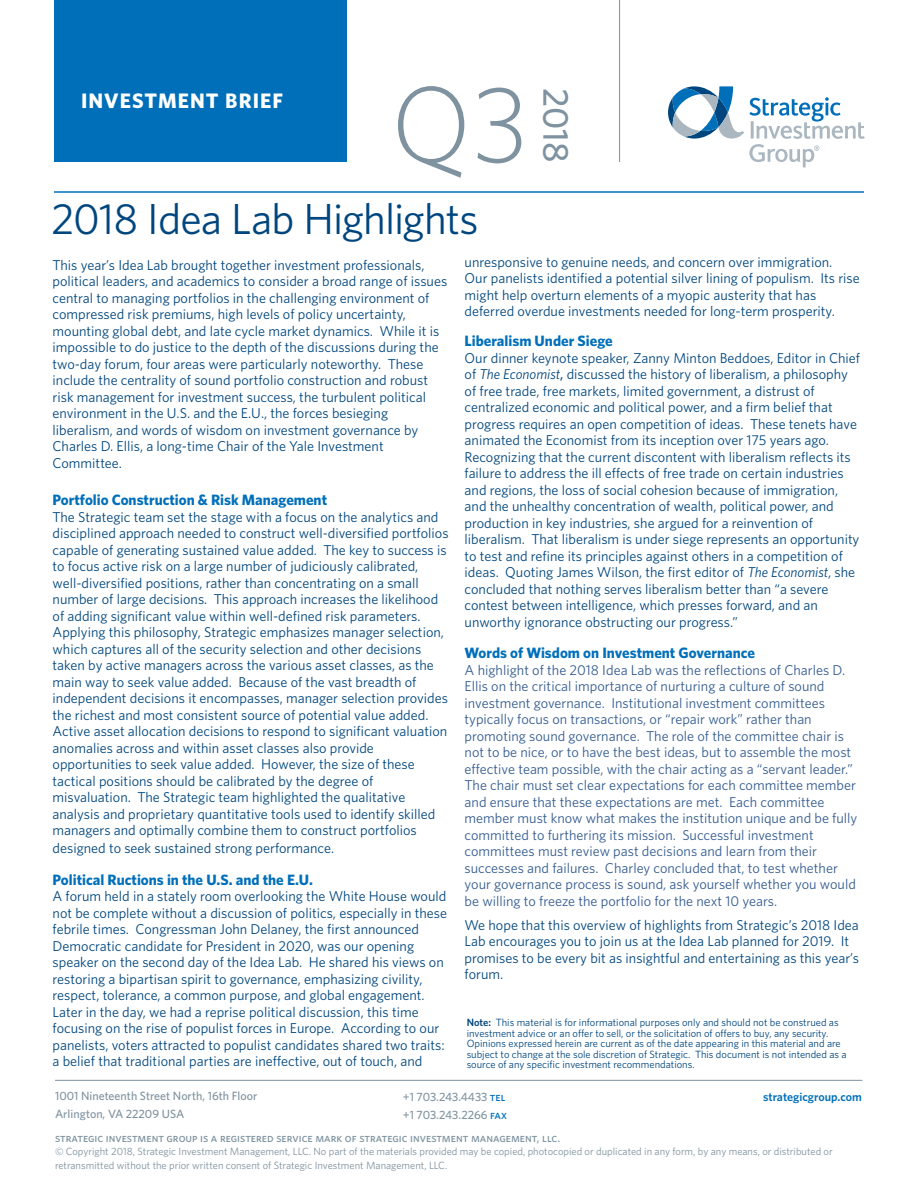
<style>
.page{position:relative;width:918px;height:1188px;background:#fff}
.page>*{position:absolute;margin:0;border:0;box-sizing:border-box;transform-origin:0 0}
.t1{font:300 108px "Whitney";color:#7e929f}
.t2{font:43.5px "Whitney";letter-spacing:-.02em;color:#00467e}
.t3{font:500 36px "Whitney";color:#7e929f}
.t4{font:700 21px "Whitney";letter-spacing:.05em;color:#fff}
.t5{font:700 15px "Whitney";color:#006fba}
.t6{font:14.25px/16.5px "Whitney";color:#00467e}
.t7{font:14.25px/16.5px "Whitney";color:#345c90}
.t8{font:500 12px/18px "Whitney";color:#7e929f}
.t9{font:600 12px "Whitney";color:#006fba}
.t10{font:10.5px/10.5px "Whitney";color:#00467e}
.t11{font:10.5px/13.5px "Whitney";color:#7e929f}
.s1{font-style:italic}
.s2{font-weight:500}
.s3{font-weight:600}
.s4{color:#006fba}
</style>
<div class="page">
<hr style="left:55px;top:1080px;width:807px;height:1px;background:#7e929f">
<div style="left:54px;top:0;width:292px;height:162px;background:#006fba"></div>
<svg style="left:668px;top:86px;width:197px;height:81px"></svg>
<hr style="left:619px;top:0;width:1px;height:162px;background:#7e929f">
<hr style="left:54px;top:191px;width:810px;height:2px;background:#006fba">
<h3 class="t4" style="left:81px;top:87px;width:204px">INVESTMENT BRIEF</h3>
<h1 class="t1" style="left:391px;top:52px;width:140px">Q3</h1>
<h3 class="t3" style="left:580px;top:88px;width:76px;rotate:90deg">2018</h3>
<h2 class="t2" style="left:51px;top:190px;width:429px">2018 Idea Lab Highlights</h2>
<p class="t6" style="left:53px;top:256px;width:396px">This year’s Idea Lab brought together investment professionals, political leaders, and academics to consider a broad range of issues central to managing portfolios in the challenging environment of compressed risk premiums, high levels of policy uncertainty, mounting global debt, and late cycle market dynamics. While it is impossible to do justice to the depth of the discussions during the two-day forum, four areas were particularly noteworthy. These include the centrality of sound portfolio construction and robust risk management for investment success, the turbulent political environment in the U.S. and the E.U., the forces besieging liberalism, and words of wisdom on investment governance by Charles D. Ellis, a long-time Chair of the Yale Investment Committee.</p>
<p class="t5" style="left:53px;top:490px;width:276px">Portfolio Construction &amp; Risk Management</p>
<p class="t6" style="left:53px;top:508px;width:398px">The Strategic team set the stage with a focus on the analytics and disciplined approach needed to construct well-diversified portfolios capable of generating sustained value added. The key to success is to focus active risk on a large number of judiciously calibrated, well-diversified positions, rather than concentrating on a small number of large decisions. This approach increases the likelihood of adding significant value within well-defined risk parameters.<br>Applying this philosophy, Strategic emphasizes manager selection, which captures all of the security selection and other decisions taken by active managers across the various asset classes, as the main way to seek value added. Because of the vast breadth of independent decisions it encompasses, manager selection provides the richest and most consistent source of potential value added.<br>Active asset allocation decisions to respond to significant valuation anomalies across and within asset classes also provide opportunities to seek value added. However, the size of these tactical positions should be calibrated by the degree of misvaluation. The Strategic team highlighted the qualitative analysis and proprietary quantitative tools used to identify skilled managers and optimally combine them to construct portfolios</p>
<p class="t6" style="left:53px;top:840px;width:283px">designed to seek sustained strong performance.</p>
<p class="t5" style="left:53px;top:870px;width:262px">Political Ructions in the U.S. and the E.U.</p>
<p class="t6" style="left:53px;top:888px;width:396px">A forum held in a stately room overlooking the White House would not be complete without a discussion of politics, especially in these febrile times. Congressman John Delaney, the first announced Democratic candidate for President in 2020, was our opening speaker on the second day of the Idea Lab. He shared his views on restoring a bipartisan spirit to governance, emphasizing civility, respect, tolerance, a common purpose, and global engagement.<br>Later in the day, we had a reprise political discussion, this time focusing on the rise of populist forces in Europe. According to our panelists, voters attracted to populist candidates shared two traits: a belief that traditional parties are ineffective, out of touch, and</p>
<p class="t6" style="left:465px;top:253px;width:397px">unresponsive to genuine needs, and concern over immigration.<br>Our panelists identified a potential silver lining of populism. Its rise might help overturn elements of a myopic austerity that has deferred overdue investments needed for long-term prosperity.</p>
<p class="t5" style="left:465px;top:331px;width:150px">Liberalism Under Siege</p>
<p class="t6" style="left:465px;top:349px;width:397px">Our dinner keynote speaker, Zanny Minton Beddoes, Editor in Chief of <span class="s1">The Economist</span><span class="s2">,</span> discussed the history of liberalism, a philosophy of free trade, free markets, limited government, a distrust of centralized economic and political power, and a firm belief that progress requires an open competition of ideas. These tenets have animated the Economist from its inception over 175 years ago.<br>Recognizing that the current discontent with liberalism reflects its failure to address the ill effects of free trade on certain industries and regions, the loss of social cohesion because of immigration, and the unhealthy concentration of wealth, political power, and production in key industries, she argued for a reinvention of liberalism. That liberalism is under siege represents an opportunity to test and refine its principles against others in a competition of ideas. Quoting James Wilson, the first editor of <span class="s1">The Economist</span>, she concluded that nothing serves liberalism better than “a severe contest between intelligence, which presses forward, and an unworthy ignorance obstructing our progress.”</p>
<p class="t5" style="left:465px;top:643px;width:292px">Words of Wisdom on Investment Governance</p>
<p class="t7" style="left:465px;top:661px;width:394px">A highlight of the 2018 Idea Lab was the reflections of Charles D.<br>Ellis on the critical importance of nurturing a culture of sound investment governance. Institutional investment committees typically focus on transactions, or “repair work” rather than promoting sound governance. The role of the committee chair is not to be nice, or to have the best ideas, but to assemble the most effective team possible, with the chair acting as a “servant leader.” The chair must set clear expectations for each committee member and ensure that these expectations are met. Each committee member must know what makes the institution unique and be fully committed to furthering its mission. Successful investment committees must review past decisions and learn from their successes and failures. Charley concluded that, to test whether your governance process is sound, ask yourself whether you would be willing to freeze the portfolio for the next 10 years.</p>
<p class="t6" style="left:465px;top:916px;width:396px">We hope that this overview of highlights from Strategic’s 2018 Idea Lab encourages you to join us at the Idea Lab planned for 2019. It promises to be every bit as insightful and entertaining as this year’s forum.</p>
<p class="t10" style="left:467px;top:1017px;width:381px"><span class="s3">Note:</span> This material is for informational purposes only and should not be construed as investment advice or an offer to sell, or the solicitation of offers to buy, any security.<br>Opinions expressed herein are current as of the date appearing in this material and are subject to change at the sole discretion of Strategic. This document is not intended as a source of any specific investment recommendations.</p>
<p class="t8" style="left:55px;top:1086px;width:204px">1001 Nineteenth Street North, 16th Floor<br>Arlington, VA 22209 USA</p>
<p class="t8" style="left:403px;top:1087px;width:106px">+1 703.243.4433 <span class="s4">tel </span>+1 703.243.2266 <span class="s4">fax</span></p>
<p class="t9" style="left:763px;top:1088px;width:100px">strategicgroup.com</p>
<p class="t8" style="left:55px;top:1128px;width:507px">strategic investment group is a registered service mark of strategic investment management, llc.</p>
<p class="t11" style="left:55px;top:1144px;width:779px">© Copyright 2018, Strategic Investment Management, LLC. No part of the materials provided may be copied, photocopied or duplicated in any form, by any means, or distributed or retransmitted without the prior written consent of Strategic Investment Management, LLC.</p>
</div>
